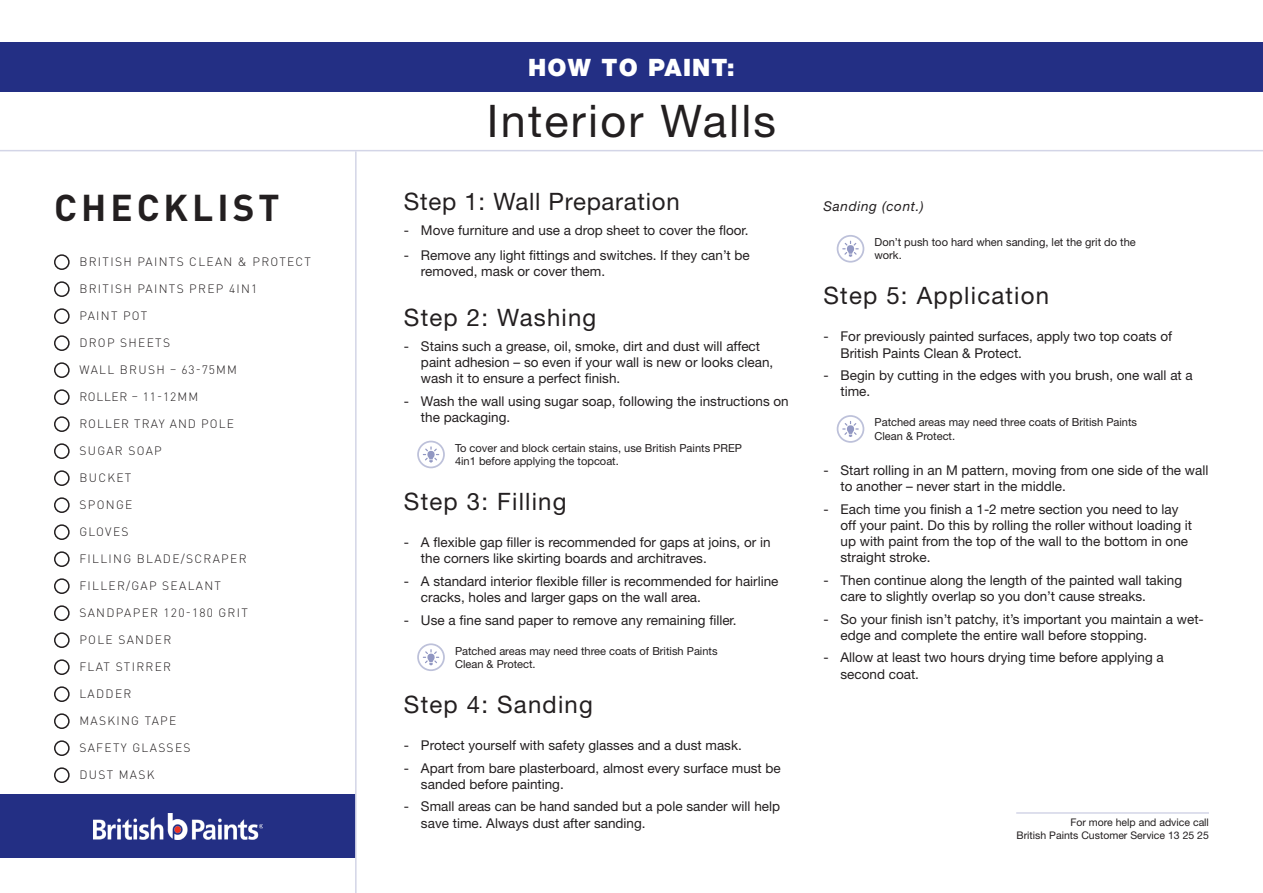
<style>
.page{position:relative;width:1263px;height:893px;background:#fff}
.page>*{position:absolute;margin:0;border:0;box-sizing:border-box;transform-origin:0 0}
.t1{font:45px "Helvetica Neue LT Std";letter-spacing:.05em;color:#231f20}
.t2{font:700 36.9px "DINOT";letter-spacing:.11em;color:#231f20}
.t3{font:24px "Helvetica Neue LT Std";letter-spacing:.05em;color:#231f20}
.t4{font:24px "Helvetica Neue LT Std";letter-spacing:.03em;color:#231f20}
.t5{font:900 24px "Helvetica Neue LT Std";letter-spacing:.05em;color:#fff}
.t6{font:13.5px/16.2px "Helvetica Neue LT Std";color:#231f20}
.t7{font:italic 13.5px "Helvetica Neue LT Std";letter-spacing:.05em;color:#231f20}
.t8{font:300 12px "DINOT";letter-spacing:.11em;color:#231f20}
.t9{font:300 12px "DINOT";letter-spacing:.09em;color:#231f20}
.t10{font:300 12px "DINOT";letter-spacing:.06em;color:#231f20}
.t11{font:11.1px/13.4px "Helvetica Neue LT Std";color:#231f20}
.t12{font:10.5px "Helvetica Neue LT Std";color:#231f20}
</style>
<div class="page">
<div style="left:417px;top:441px;width:28px;height:27px;border:2px solid #bdc1da;border-radius:50%"></div>
<svg style="left:423px;top:446px;width:16px;height:17px"></svg>
<div style="left:417px;top:643px;width:28px;height:28px;border:2px solid #bdc1da;border-radius:50%"></div>
<svg style="left:423px;top:649px;width:16px;height:16px"></svg>
<div style="left:837px;top:235px;width:27px;height:28px;border:2px solid #bdc1da;border-radius:50%"></div>
<svg style="left:842px;top:241px;width:17px;height:16px"></svg>
<div style="left:837px;top:415px;width:27px;height:28px;border:2px solid #bdc1da;border-radius:50%"></div>
<svg style="left:842px;top:421px;width:17px;height:16px"></svg>
<div style="left:54px;top:254px;width:16px;height:16px;border:2px solid #231f20;border-radius:50%"></div>
<div style="left:54px;top:281px;width:16px;height:16px;border:2px solid #231f20;border-radius:50%"></div>
<div style="left:54px;top:308px;width:16px;height:16px;border:2px solid #231f20;border-radius:50%"></div>
<div style="left:54px;top:335px;width:16px;height:16px;border:2px solid #231f20;border-radius:50%"></div>
<div style="left:54px;top:362px;width:16px;height:16px;border:2px solid #231f20;border-radius:50%"></div>
<div style="left:54px;top:389px;width:16px;height:16px;border:2px solid #231f20;border-radius:50%"></div>
<div style="left:54px;top:416px;width:16px;height:16px;border:2px solid #231f20;border-radius:50%"></div>
<div style="left:54px;top:443px;width:16px;height:16px;border:2px solid #231f20;border-radius:50%"></div>
<div style="left:54px;top:470px;width:16px;height:16px;border:2px solid #231f20;border-radius:50%"></div>
<div style="left:54px;top:497px;width:16px;height:16px;border:2px solid #231f20;border-radius:50%"></div>
<div style="left:54px;top:524px;width:16px;height:16px;border:2px solid #231f20;border-radius:50%"></div>
<div style="left:54px;top:551px;width:16px;height:16px;border:2px solid #231f20;border-radius:50%"></div>
<div style="left:54px;top:578px;width:16px;height:16px;border:2px solid #231f20;border-radius:50%"></div>
<div style="left:54px;top:605px;width:16px;height:16px;border:2px solid #231f20;border-radius:50%"></div>
<div style="left:54px;top:632px;width:16px;height:16px;border:2px solid #231f20;border-radius:50%"></div>
<div style="left:54px;top:659px;width:16px;height:16px;border:2px solid #231f20;border-radius:50%"></div>
<div style="left:54px;top:686px;width:16px;height:16px;border:2px solid #231f20;border-radius:50%"></div>
<div style="left:54px;top:713px;width:16px;height:16px;border:2px solid #231f20;border-radius:50%"></div>
<div style="left:54px;top:740px;width:16px;height:16px;border:2px solid #231f20;border-radius:50%"></div>
<div style="left:54px;top:767px;width:16px;height:16px;border:2px solid #231f20;border-radius:50%"></div>
<div style="left:0;top:43px;width:1263px;height:49px;background:#232f84"></div>
<div style="left:0;top:795px;width:356px;height:63px;background:#232f84"></div>
<img style="left:93px;top:814px;width:170px;height:25px">
<hr style="left:355px;top:151px;width:2px;height:742px;background:#d3d5e7">
<hr style="left:0;top:150px;width:1263px;height:1px;background:#d3d5e7">
<hr style="left:1016px;top:812px;width:193px;height:2px;background:#d3d5e7">
<p class="t2" style="left:54px;top:183px;width:227px">CHECKLIST</p>
<p class="t8" style="left:79px;top:254px;width:233px">BRITISH PAINTS CLEAN &amp; PROTECT</p>
<p class="t8" style="left:79px;top:281px;width:179px">BRITISH PAINTS PREP 4IN1</p>
<p class="t8" style="left:79px;top:308px;width:69px">PAINT POT</p>
<p class="t8" style="left:79px;top:335px;width:92px">DROP SHEETS</p>
<p class="t8" style="left:79px;top:362px;width:159px">WALL BRUSH – 63-75MM</p>
<p class="t10" style="left:79px;top:389px;width:120px">ROLLER – 11-12MM</p>
<p class="t9" style="left:79px;top:416px;width:156px">ROLLER TRAY AND POLE</p>
<p class="t8" style="left:79px;top:443px;width:84px">SUGAR SOAP</p>
<p class="t8" style="left:79px;top:470px;width:54px">BUCKET</p>
<p class="t8" style="left:79px;top:497px;width:54px">SPONGE</p>
<p class="t8" style="left:79px;top:524px;width:51px">GLOVES</p>
<p class="t8" style="left:79px;top:551px;width:169px">FILLING BLADE/SCRAPER</p>
<p class="t8" style="left:79px;top:578px;width:143px">FILLER/GAP SEALANT</p>
<p class="t8" style="left:79px;top:605px;width:170px">SANDPAPER 120-180 GRIT</p>
<p class="t8" style="left:79px;top:632px;width:93px">POLE SANDER</p>
<p class="t8" style="left:79px;top:659px;width:93px">FLAT STIRRER</p>
<p class="t8" style="left:79px;top:686px;width:54px">LADDER</p>
<p class="t8" style="left:79px;top:713px;width:98px">MASKING TAPE</p>
<p class="t8" style="left:79px;top:740px;width:113px">SAFETY GLASSES</p>
<p class="t8" style="left:79px;top:767px;width:77px">DUST MASK</p>
<p class="t5" style="left:528px;top:53px;width:208px">HOW TO PAINT:</p>
<p class="t1" style="left:487px;top:94px;width:291px">Interior Walls</p>
<p class="t4" style="left:404px;top:187px;width:277px">Step 1: Wall Preparation</p>
<p class="t6" style="left:404px;top:222px;width:346px">- Move furniture and use a drop sheet to cover the floor.</p>
<p class="t6" style="left:421px;top:247px;width:330px;text-indent:-17px">- Remove any light fittings and switches. If they can’t be removed, mask or cover them.</p>
<p class="t3" style="left:404px;top:303px;width:194px">Step 2: Washing</p>
<p class="t6" style="left:421px;top:338px;width:354px;text-indent:-17px">- Stains such a grease, oil, smoke, dirt and dust will affect paint adhesion – so even if your wall is new or looks clean, wash it to ensure a perfect finish.</p>
<p class="t6" style="left:421px;top:393px;width:369px;text-indent:-17px">- Wash the wall using sugar soap, following the instructions on the packaging.</p>
<p class="t11" style="left:455px;top:441px;width:288px">To cover and block certain stains, use British Paints PREP<br>4in1 before applying the topcoat.</p>
<p class="t3" style="left:404px;top:487px;width:164px">Step 3: Filling</p>
<p class="t6" style="left:421px;top:534px;width:351px;text-indent:-17px">- A flexible gap filler is recommended for gaps at joins, or in the corners like skirting boards and architraves.</p>
<p class="t6" style="left:421px;top:573px;width:359px;text-indent:-17px">- A standard interior flexible filler is recommended for hairline cracks, holes and larger gaps on the wall area.</p>
<p class="t6" style="left:404px;top:612px;width:334px">- Use a fine sand paper to remove any remaining filler.</p>
<p class="t11" style="left:455px;top:644px;width:264px">Patched areas may need three coats of British Paints<br>Clean &amp; Protect.</p>
<p class="t3" style="left:404px;top:690px;width:190px">Step 4: Sanding</p>
<p class="t6" style="left:404px;top:737px;width:339px">- Protect yourself with safety glasses and a dust mask.</p>
<p class="t6" style="left:421px;top:759px;width:361px;text-indent:-17px">- Apart from bare plasterboard, almost every surface must be sanded before painting.</p>
<p class="t6" style="left:421px;top:798px;width:361px;text-indent:-17px">- Small areas can be hand sanded but a pole sander will help save time. Always dust after sanding.</p>
<p class="t7" style="left:823px;top:198px;width:102px">Sanding (cont.)</p>
<p class="t11" style="left:874px;top:235px;width:263px">Don’t push too hard when sanding, let the grit do the work.</p>
<p class="t3" style="left:823px;top:281px;width:227px">Step 5: Application</p>
<p class="t6" style="left:840px;top:328px;width:333px;text-indent:-17px">- For previously painted surfaces, apply two top coats of<br>British Paints Clean &amp; Protect.</p>
<p class="t6" style="left:840px;top:367px;width:354px;text-indent:-17px">- Begin by cutting in the edges with you brush, one wall at a time.</p>
<p class="t11" style="left:874px;top:415px;width:264px">Patched areas may need three coats of British Paints<br>Clean &amp; Protect.</p>
<p class="t6" style="left:840px;top:462px;width:369px;text-indent:-17px">- Start rolling in an M pattern, moving from one side of the wall to another – never start in the middle.</p>
<p class="t6" style="left:840px;top:501px;width:353px;text-indent:-17px">- Each time you finish a 1-2 metre section you need to lay off your paint. Do this by rolling the roller without loading it up with paint from the top of the wall to the bottom in one straight stroke.</p>
<p class="t6" style="left:840px;top:572px;width:343px;text-indent:-17px">- Then continue along the length of the painted wall taking care to slightly overlap so you don’t cause streaks.</p>
<p class="t6" style="left:840px;top:611px;width:365px;text-indent:-17px">- So your finish isn’t patchy, it’s important you maintain a wet&shy;edge and complete the entire wall before stopping.</p>
<p class="t6" style="left:840px;top:649px;width:325px;text-indent:-17px">- Allow at least two hours drying time before applying a second coat.</p>
<p class="t12" style="left:1070px;top:816px;width:140px">For more help and advice call</p>
<p class="t12" style="left:1016px;top:829px;width:194px">British Paints Customer Service 13 25 25</p>
</div>
